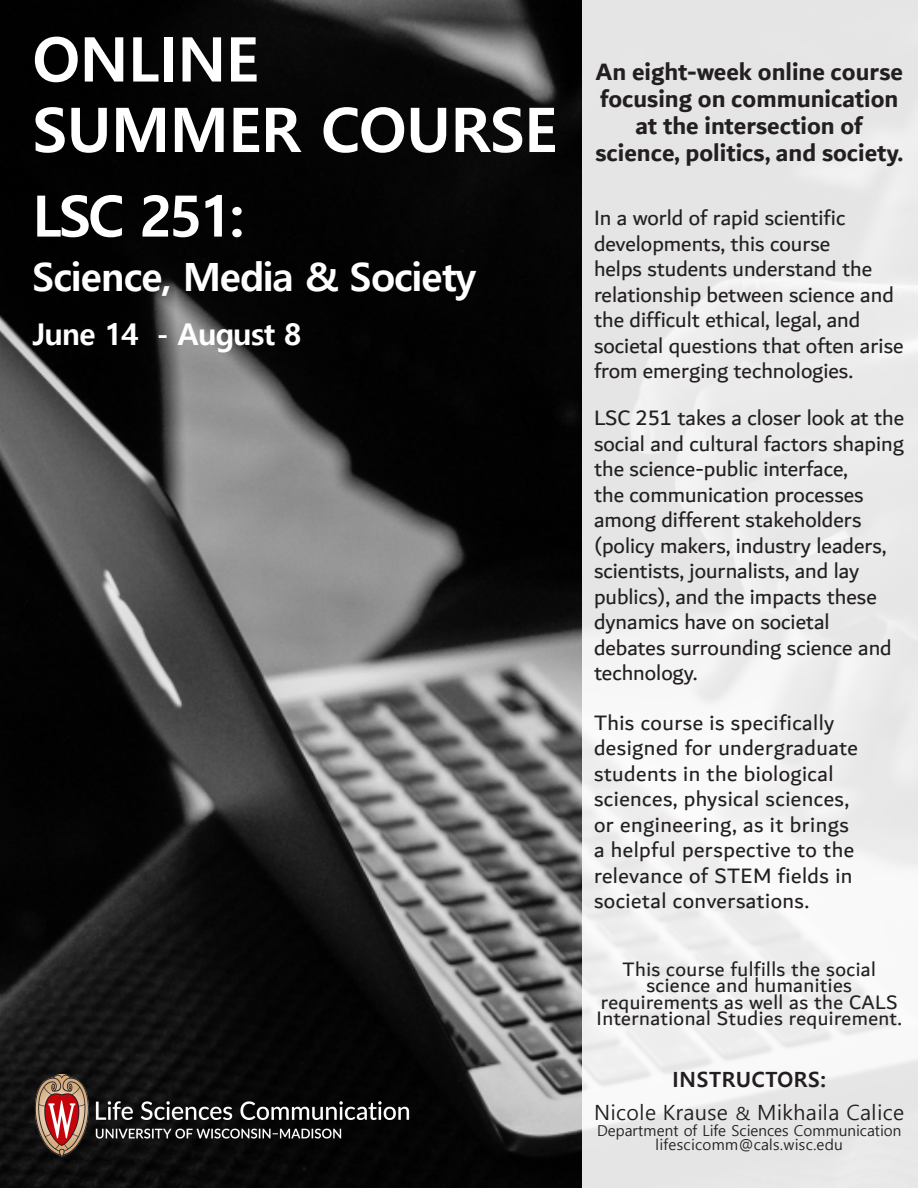
<style>
.page{position:relative;width:918px;height:1188px;background:#fff}
.page>*{position:absolute;margin:0;border:0;box-sizing:border-box;transform-origin:0 0}
.t1{font:700 61.5px/70.5px "Malgun Gothic";letter-spacing:-.01em;color:#fff}
.t2{font:700 57px "Malgun Gothic";letter-spacing:-.05em;color:#fff}
.t3{font:700 39px "Malgun Gothic";letter-spacing:-.03em;color:#fff}
.t4{font:700 30px "Malgun Gothic";letter-spacing:-.03em;color:#fff}
.t5{font:700 25.5px/27px "Dubai";color:#231f20;text-align:center}
.t6{font:22.5px/25.5px "Dubai";color:#231f20}
.t7{font:22.5px/25.5px "Dubai";letter-spacing:.02em;color:#231f20}
.t8{font:21px/16.5px "Dubai";letter-spacing:.02em;color:#231f20;text-align:center}
.t9{font:21px "Malgun Gothic";letter-spacing:.02em;color:#231f20}
.t10{font:700 21px "Malgun Gothic";letter-spacing:.02em;color:#231f20}
.t11{font:15px "Malgun Gothic";color:#231f20}
.t12{font:15px "Malgun Gothic";letter-spacing:.02em;color:#231f20}
.s1{font-size:18px}
</style>
<div class="page">
<img style="left:0;top:0;width:582px;height:1188px">
<div style="left:582px;top:0;width:336px;height:1188px;background:linear-gradient(to right,#ebebeb,#ececec)"></div>
<img style="left:25px;top:1075px;width:401px;height:91px">
<p class="t1" style="left:32px;top:24px;width:526px">ONLINE<br>SUMMER COURSE</p>
<p class="t2" style="left:32px;top:182px;width:214px">LSC 251:</p>
<p class="t3" style="left:32px;top:253px;width:445px">Science, Media &amp; Society</p>
<p class="t4" style="left:32px;top:316px;width:270px">June 14 - August 8</p>
<p class="t5" style="left:595px;top:57px;width:309px">An eight-week online course focusing on communication at the intersection of science, politics, and society.</p>
<p class="t6" style="left:594px;top:205px;width:311px">In a world of rapid scientific developments, this course<br>helps students understand the relationship between science and the difficult ethical, legal, and societal questions that often arise from emerging technologies.</p>
<p class="t6" style="left:594px;top:405px;width:312px">LSC 251 takes a closer look at the social and cultural factors shaping the science-public interface,<br>the communication processes among different stakeholders (policy makers, industry leaders, scientists, journalists, and lay publics), and the impacts these dynamics have on societal debates surrounding science and technology.</p>
<p class="t7" style="left:594px;top:709px;width:265px">This course is specifically designed for undergraduate students in the biological sciences, physical sciences, or engineering, as it brings a helpful perspective to the relevance of STEM fields in societal conversations.</p>
<p class="t8" style="left:597px;top:960px;width:307px">This course fulfills the social science and humanities requirements as well as the CALS<br>International Studies requirement.</p>
<p class="t10" style="left:673px;top:1067px;width:155px">INSTRUCTORS:</p>
<p class="t9" style="left:594px;top:1100px;width:312px">Nicole Krause <span class="s1">&amp;</span> Mikhaila Calice</p>
<p class="t11" style="left:597px;top:1122px;width:306px">Department of Life Sciences Communication</p>
<p class="t12" style="left:656px;top:1136px;width:189px">lifescicomm@cals.wisc.edu</p>
</div>
